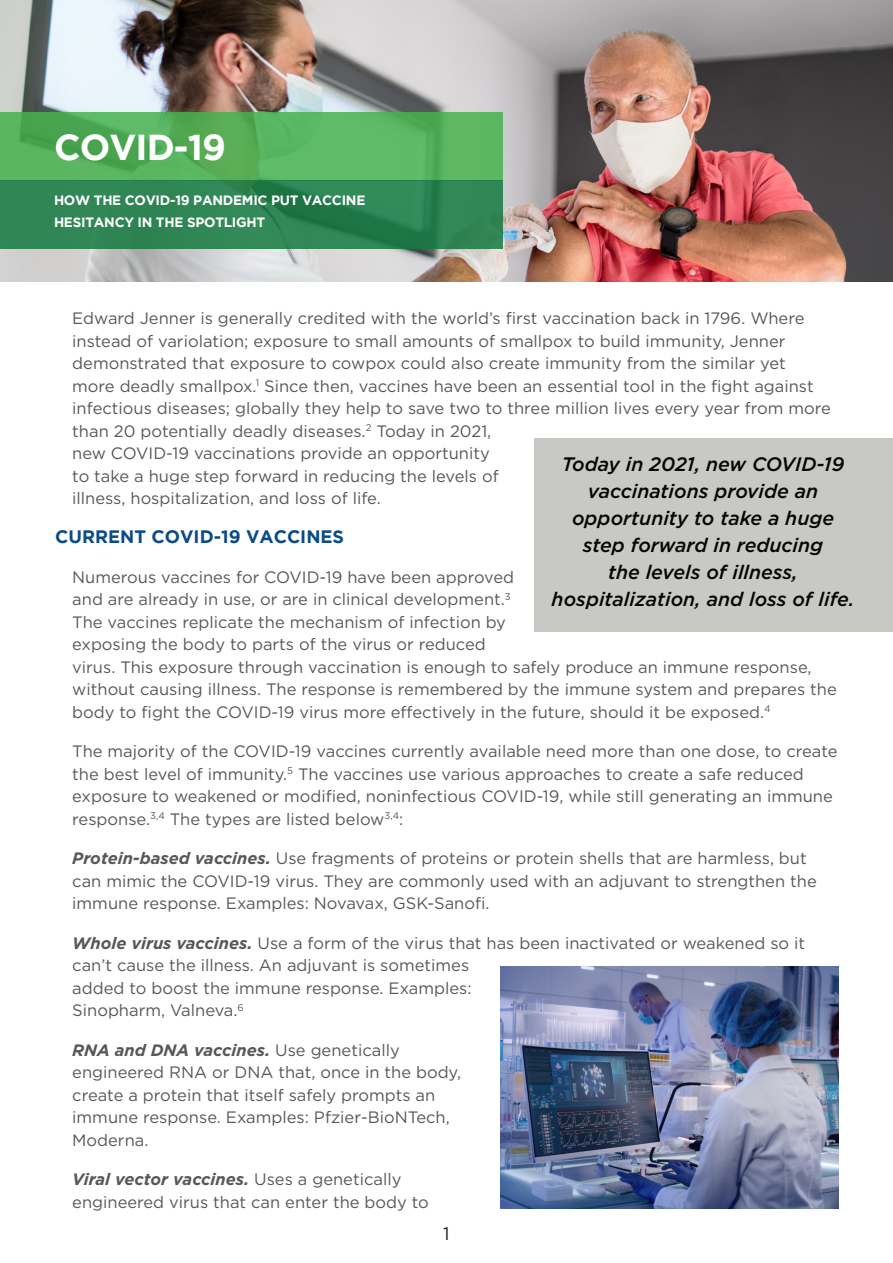
<style>
.page{position:relative;width:893px;height:1263px;background:#fff}
.page>*{position:absolute;margin:0;border:0;box-sizing:border-box;transform-origin:0 0}
.t1{font:700 36px "Gotham";letter-spacing:-.025em;color:#fff}
.t2{font:italic 500 19.5px/27px "Gotham";color:#040503;text-align:center}
.t3{font:700 18px "Gotham";color:#0b4b87}
.t4{font:18px "Gotham";color:#231f20}
.t5{font:16.5px/22.5px "Gotham";color:#57585a}
.t6{font:700 13.5px/22.5px "Gotham";letter-spacing:-.02em;color:#fff}
.s1{font-weight:700;font-style:italic}
</style>
<div class="page">
<img style="left:500px;top:967px;width:339px;height:242px">
<img style="left:0;top:0;width:893px;height:282px">
<svg style="left:0;top:112px;width:503px;height:68px;background:#57b25d"></svg>
<svg style="left:0;top:180px;width:503px;height:68px;background:#2d8453"></svg>
<div style="left:534px;top:438px;width:359px;height:193px;background:#c8c8c5"></div>
<p class="t1" style="left:54px;top:126px;width:173px">COVID-19</p>
<p class="t6" style="left:54px;top:188px;width:313px">HOW THE COVID-19 PANDEMIC PUT VACCINE<br>HESITANCY IN THE SPOTLIGHT</p>
<p class="t5" style="left:72px;top:307px;width:760px">Edward Jenner is generally credited with the world’s first vaccination back in 1796. Where instead of variolation; exposure to small amounts of smallpox to build immunity, Jenner demonstrated that exposure to cowpox could also create immunity from the similar yet more deadly smallpox.<sup>1</sup> Since then, vaccines have been an essential tool in the fight against infectious diseases; globally they help to save two to three million lives every year from more than 20 potentially deadly diseases.<sup>2</sup> Today in 2021,<br>new COVID-19 vaccinations provide an opportunity<br>to take a huge step forward in reducing the levels of<br>illness, hospitalization, and loss of life.</p>
<p class="t3" style="left:55px;top:526px;width:290px">CURRENT COVID-19 VACCINES</p>
<p class="t5" style="left:72px;top:565px;width:766px">Numerous vaccines for COVID-19 have been approved<br>and are already in use, or are in clinical development.<sup>3<br></sup>The vaccines replicate the mechanism of infection by<br>exposing the body to parts of the virus or reduced<br>virus. This exposure through vaccination is enough to safely produce an immune response, without causing illness. The response is remembered by the immune system and prepares the body to fight the COVID-19 virus more effectively in the future, should it be exposed.<sup>4</sup></p>
<p class="t5" style="left:72px;top:740px;width:767px">The majority of the COVID-19 vaccines currently available need more than one dose, to create the best level of immunity.<sup>5</sup> The vaccines use various approaches to create a safe reduced exposure to weakened or modified, noninfectious COVID-19, while still generating an immune response.<sup>3,4</sup> The types are listed below<sup>3,4</sup>:</p>
<p class="t5" style="left:72px;top:847px;width:746px"><span class="s1">Protein-based vaccines.</span> Use fragments of proteins or protein shells that are harmless, but can mimic the COVID-19 virus. They are commonly used with an adjuvant to strengthen the immune response. Examples: Novavax, GSK-Sanofi.</p>
<p class="t5" style="left:72px;top:931px;width:734px"><span class="s1">Whole virus vaccines.</span> Use a form of the virus that has been inactivated or weakened so it can’t cause the illness. An adjuvant is sometimes<br>added to boost the immune response. Examples:<br>Sinopharm, Valneva.<sup>6</sup></p>
<p class="t5" style="left:72px;top:1038px;width:390px"><span class="s1">RNA and DNA vaccines.</span> Use genetically engineered RNA or DNA that, once in the body, create a protein that itself safely prompts an immune response. Examples: Pfzier-BioNTech, Moderna.</p>
<p class="t5" style="left:72px;top:1168px;width:358px"><span class="s1">Viral vector vaccines.</span> Uses a genetically engineered virus that can enter the body to</p>
<p class="t2" style="left:552px;top:450px;width:304px">Today in 2021, new COVID-19 vaccinations provide an opportunity to take a huge step forward in reducing<br>the levels of illness, hospitalization, and loss of life.</p>
<p class="t4" style="left:443px;top:1222px;width:8px">1</p>
</div>
